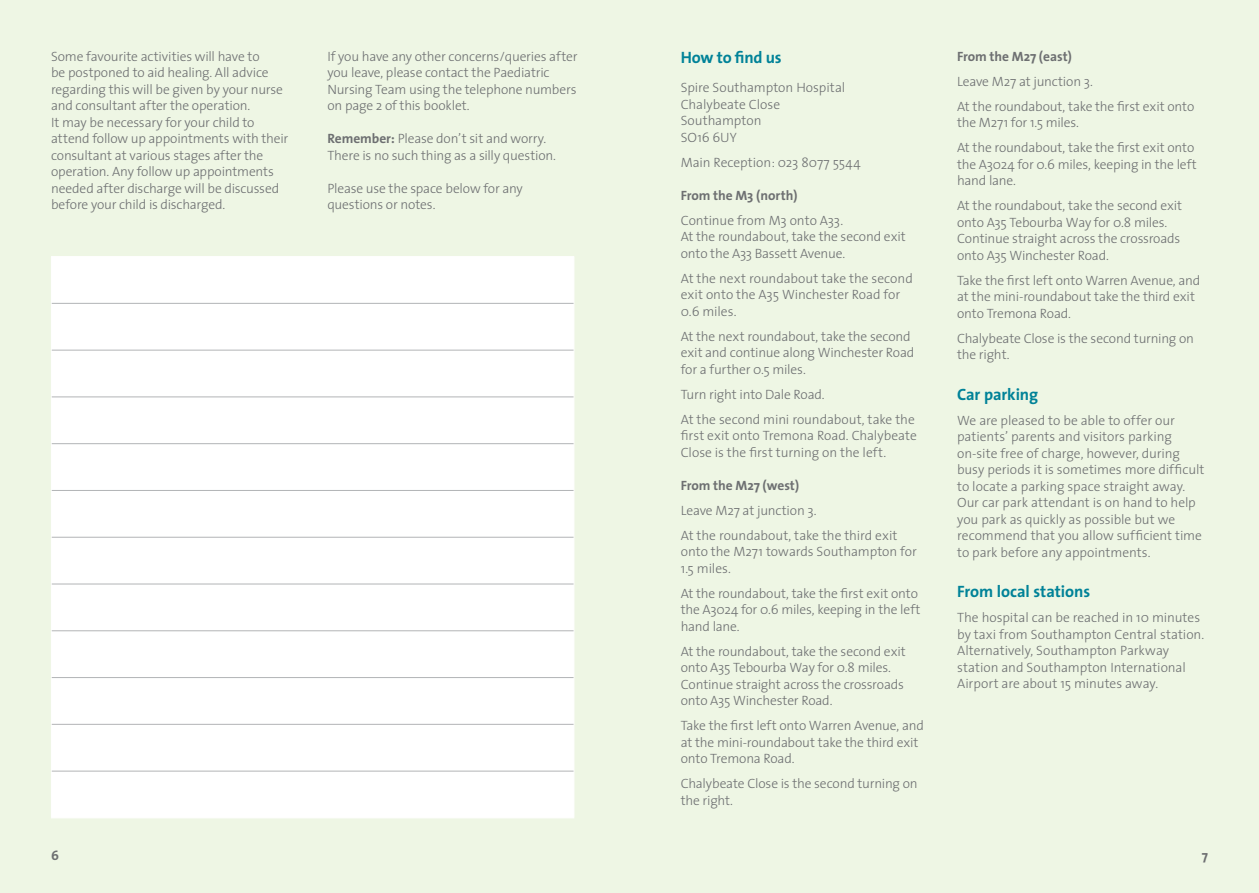
<style>
.page{position:relative;width:1259px;height:893px;background:#eef6e4}
.page>*{position:absolute;margin:0;border:0;box-sizing:border-box;transform-origin:0 0}
.t1{font:700 16.5px "The Sans";letter-spacing:-.005em;color:#008298}
.t2{font:300 13.5px/16.5px "The Sans";letter-spacing:-.01em;color:#6d6f71}
.t3{font:700 13.5px "The Sans";letter-spacing:-.005em;color:#6d6f71}
.s1{font-weight:700}
</style>
<div class="page">
<div style="left:52px;top:257px;width:521px;height:560px;background:#fff"></div>
<hr style="left:51px;top:256px;width:523px;height:1px;background:#fff">
<hr style="left:51px;top:257px;width:1px;height:46px;background:#fff">
<hr style="left:573px;top:257px;width:1px;height:46px;background:#fff">
<hr style="left:51px;top:303px;width:1px;height:47px;background:#fff">
<hr style="left:573px;top:303px;width:1px;height:47px;background:#fff">
<hr style="left:51px;top:350px;width:1px;height:47px;background:#fff">
<hr style="left:573px;top:350px;width:1px;height:47px;background:#fff">
<hr style="left:51px;top:397px;width:1px;height:47px;background:#fff">
<hr style="left:573px;top:397px;width:1px;height:47px;background:#fff">
<hr style="left:51px;top:444px;width:1px;height:46px;background:#fff">
<hr style="left:573px;top:444px;width:1px;height:46px;background:#fff">
<hr style="left:51px;top:490px;width:1px;height:47px;background:#fff">
<hr style="left:573px;top:490px;width:1px;height:47px;background:#fff">
<hr style="left:51px;top:537px;width:1px;height:47px;background:#fff">
<hr style="left:573px;top:537px;width:1px;height:47px;background:#fff">
<hr style="left:51px;top:584px;width:1px;height:47px;background:#fff">
<hr style="left:573px;top:584px;width:1px;height:47px;background:#fff">
<hr style="left:51px;top:631px;width:1px;height:47px;background:#fff">
<hr style="left:573px;top:631px;width:1px;height:47px;background:#fff">
<hr style="left:51px;top:678px;width:1px;height:46px;background:#fff">
<hr style="left:573px;top:678px;width:1px;height:46px;background:#fff">
<hr style="left:51px;top:724px;width:1px;height:47px;background:#fff">
<hr style="left:573px;top:724px;width:1px;height:47px;background:#fff">
<hr style="left:51px;top:771px;width:1px;height:46px;background:#fff">
<hr style="left:573px;top:771px;width:1px;height:46px;background:#fff">
<hr style="left:51px;top:817px;width:523px;height:1px;background:#fff">
<hr style="left:52px;top:303px;width:521px;height:1px;background:#b2b4b6">
<hr style="left:52px;top:350px;width:521px;height:1px;background:#b2b4b6">
<hr style="left:52px;top:396px;width:521px;height:1px;background:#b2b4b6">
<hr style="left:52px;top:443px;width:521px;height:1px;background:#b2b4b6">
<hr style="left:52px;top:490px;width:521px;height:1px;background:#b2b4b6">
<hr style="left:52px;top:537px;width:521px;height:1px;background:#b2b4b6">
<hr style="left:52px;top:584px;width:521px;height:1px;background:#b2b4b6">
<hr style="left:52px;top:630px;width:521px;height:1px;background:#b2b4b6">
<hr style="left:52px;top:677px;width:521px;height:1px;background:#b2b4b6">
<hr style="left:52px;top:724px;width:521px;height:1px;background:#b2b4b6">
<hr style="left:52px;top:771px;width:521px;height:1px;background:#b2b4b6">
<p class="t2" style="left:51px;top:48px;width:239px">Some favourite activities will have to<br>be postponed to aid healing. All advice regarding this will be given by your nurse and consultant after the operation.<br>It may be necessary for your child to attend follow up appointments with their consultant at various stages after the operation. Any follow up appointments needed after discharge will be discussed before your child is discharged.</p>
<p class="t2" style="left:327px;top:48px;width:251px">If you have any other concerns/queries after you leave, please contact the Paediatric Nursing Team using the telephone numbers on page 2 of this booklet.</p>
<p class="t2" style="left:327px;top:130px;width:230px"><span class="s1">Remember:</span> Please don’t sit and worry.<br>There is no such thing as a silly question.</p>
<p class="t2" style="left:327px;top:180px;width:197px">Please use the space below for any questions or notes.</p>
<p class="t1" style="left:681px;top:44px;width:103px">How to find us</p>
<p class="t2" style="left:681px;top:79px;width:166px">Spire Southampton Hospital<br>Chalybeate Close<br>Southampton<br>SO16 6UY</p>
<p class="t2" style="left:681px;top:153px;width:181px">Main Reception: 023 8077 5544</p>
<p class="t3" style="left:681px;top:184px;width:118px">From the M3 (north)</p>
<p class="t2" style="left:681px;top:211px;width:227px">Continue from M3 onto A33.<br>At the roundabout, take the second exit onto the A33 Bassett Avenue.</p>
<p class="t2" style="left:681px;top:269px;width:234px">At the next roundabout take the second exit onto the A35 Winchester Road for<br>0.6 miles.</p>
<p class="t2" style="left:681px;top:327px;width:235px">At the next roundabout, take the second exit and continue along Winchester Road for a further 0.5 miles.</p>
<p class="t2" style="left:681px;top:381px;width:235px;line-height:25px">Turn right into Dale Road.<br>At the second mini roundabout, take the</p>
<p class="t2" style="left:681px;top:427px;width:238px">first exit onto Tremona Road. Chalybeate<br>Close is the first turning on the left.</p>
<p class="t3" style="left:681px;top:474px;width:120px">From the M27 (west)</p>
<p class="t2" style="left:681px;top:497px;width:218px;line-height:25px">Leave M27 at junction 3.<br>At the roundabout, take the third exit</p>
<p class="t2" style="left:681px;top:543px;width:238px">onto the M271 towards Southampton for<br>1.5 miles.</p>
<p class="t2" style="left:681px;top:584px;width:241px">At the roundabout, take the first exit onto the A3024 for 0.6 miles, keeping in the left hand lane.</p>
<p class="t2" style="left:681px;top:642px;width:227px">At the roundabout, take the second exit onto A35 Tebourba Way for 0.8 miles.<br>Continue straight across the crossroads onto A35 Winchester Road.</p>
<p class="t2" style="left:681px;top:717px;width:245px">Take the first left onto Warren Avenue, and at the mini-roundabout take the third exit onto Tremona Road.</p>
<p class="t2" style="left:681px;top:775px;width:238px">Chalybeate Close is the second turning on the right.</p>
<p class="t3" style="left:957px;top:45px;width:116px">From the M27 (east)</p>
<p class="t2" style="left:957px;top:68px;width:239px;line-height:25px">Leave M27 at junction 3.<br>At the roundabout, take the first exit onto</p>
<p class="t2" style="left:957px;top:110px;width:239px;line-height:25px">the M271 for 1.5 miles.<br>At the roundabout, take the first exit onto</p>
<p class="t2" style="left:957px;top:156px;width:241px">the A3024 for 0.6 miles, keeping in the left hand lane.</p>
<p class="t2" style="left:957px;top:197px;width:227px">At the roundabout, take the second exit onto A35 Tebourba Way for 0.8 miles.<br>Continue straight across the crossroads onto A35 Winchester Road.</p>
<p class="t2" style="left:957px;top:272px;width:245px">Take the first left onto Warren Avenue, and at the mini-roundabout take the third exit onto Tremona Road.</p>
<p class="t2" style="left:957px;top:330px;width:238px">Chalybeate Close is the second turning on the right.</p>
<p class="t1" style="left:957px;top:380px;width:83px">Car parking</p>
<p class="t2" style="left:957px;top:411px;width:249px">We are pleased to be able to offer our patients’ parents and visitors parking on-site free of charge, however, during busy periods it is sometimes more difficult to locate a parking space straight away.<br>Our car park attendant is on hand to help you park as quickly as possible but we recommend that you allow sufficient time to park before any appointments.</p>
<p class="t1" style="left:957px;top:578px;width:135px">From local stations</p>
<p class="t2" style="left:957px;top:609px;width:249px">The hospital can be reached in 10 minutes by taxi from Southampton Central station.<br>Alternatively, Southampton Parkway station and Southampton International Airport are about 15 minutes away.</p>
<p class="t3" style="left:51px;top:844px;width:9px">6</p>
<p class="t3" style="left:1201px;top:844px;width:8px">7</p>
</div>
